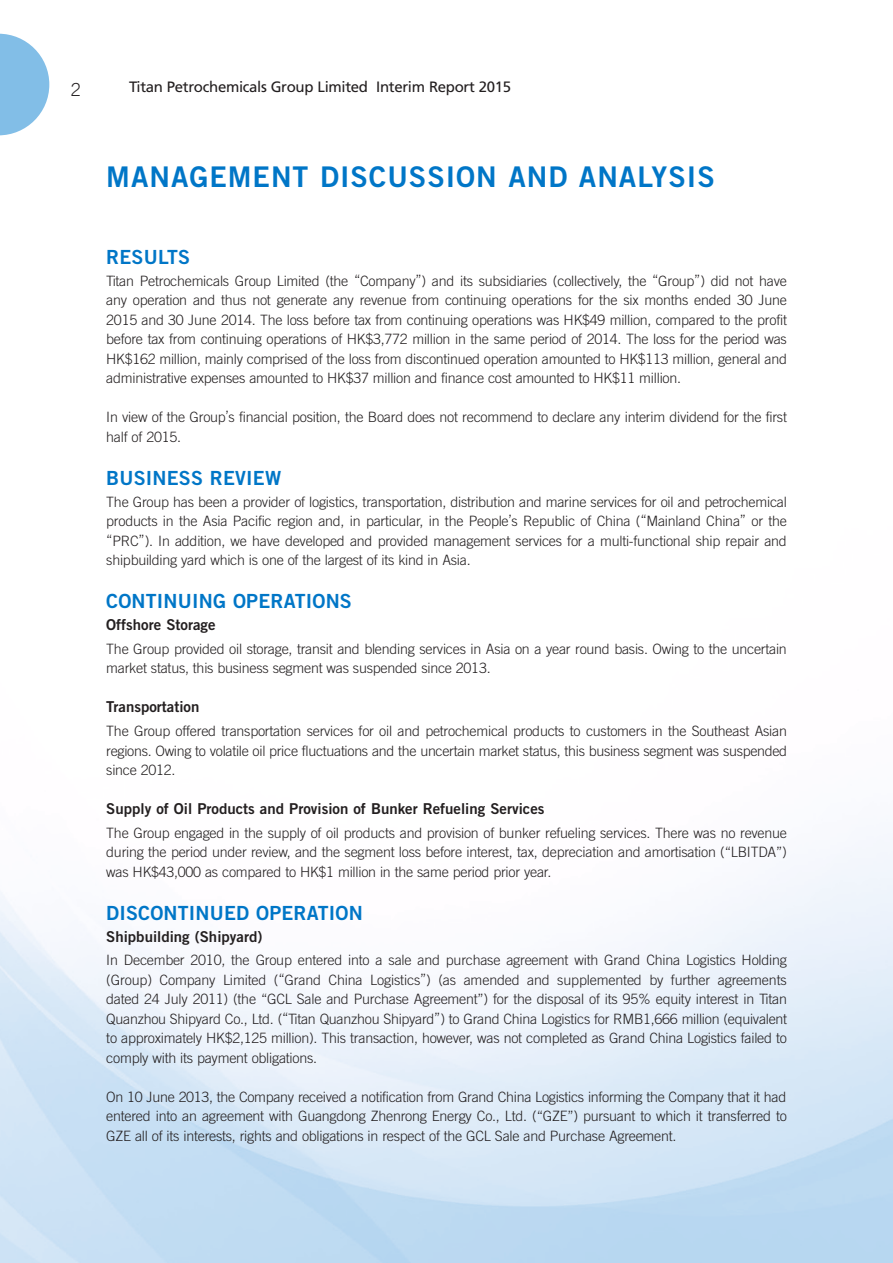
<style>
.page{position:relative;width:893px;height:1263px;background:#fff}
.page>*{position:absolute;margin:0;border:0;box-sizing:border-box;transform-origin:0 0}
.t1{font:28.5px "Trade Gothic LT Std Bd 2";letter-spacing:.035em;color:#0076c7}
.Heading_1{font:19.5px "Trade Gothic LT Std Bd 2";letter-spacing:.01em;color:#0076c7}
.t2{font:300 18px "Trade Gothic LT Std";color:#231f20}
.Heading_2{font:15px "Trade Gothic LT Std Bd 2";color:#231f20}
.t3{font:15px "Frutiger LT Std";letter-spacing:-.02em;color:#231f20}
.Body_Text{font:300 14.25px/19.5px "Trade Gothic LT Std";letter-spacing:-.015em;color:#231f20;text-align:justify}
</style>
<div class="page">
<svg style="left:0;top:34px;width:49px;height:101px"></svg>
<p class="t2" style="left:71px;top:78px;width:12px">2</p>
<p class="t3" style="left:129px;top:78px;width:384px">Titan Petrochemicals Group Limited Interim Report 2015</p>
<p class="t1" style="left:106px;top:159px;width:610px">MANAGEMENT DISCUSSION AND ANALYSIS</p>
<p class="Heading_1" style="left:106px;top:245px;width:85px">RESULTS</p>
<p class="Body_Text" style="left:106px;top:271px;width:682px">Titan Petrochemicals Group Limited (the “Company”) and its subsidiaries (collectively, the “Group”) did not have any operation and thus not generate any revenue from continuing operations for the six months ended 30 June 2015 and 30 June 2014. The loss before tax from continuing operations was HK$49 million, compared to the profit before tax from continuing operations of HK$3,772 million in the same period of 2014. The loss for the period was HK$162 million, mainly comprised of the loss from discontinued operation amounted to HK$113 million, general and administrative expenses amounted to HK$37 million and finance cost amounted to HK$11 million.</p>
<p class="Body_Text" style="left:106px;top:407px;width:682px">In view of the Group’s financial position, the Board does not recommend to declare any interim dividend for the first half of 2015.</p>
<p class="Heading_1" style="left:106px;top:466px;width:177px">BUSINESS REVIEW</p>
<p class="Body_Text" style="left:106px;top:492px;width:682px">The Group has been a provider of logistics, transportation, distribution and marine services for oil and petrochemical products in the Asia Pacific region and, in particular, in the People’s Republic of China (“Mainland China” or the “PRC”). In addition, we have developed and provided management services for a multi-functional ship repair and shipbuilding yard which is one of the largest of its kind in Asia.</p>
<p class="Heading_1" style="left:106px;top:589px;width:247px">CONTINUING OPERATIONS</p>
<p class="Heading_2" style="left:106px;top:615px;width:111px">Offshore Storage</p>
<p class="Body_Text" style="left:106px;top:639px;width:682px">The Group provided oil storage, transit and blending services in Asia on a year round basis. Owing to the uncertain market status, this business segment was suspended since 2013.</p>
<p class="Heading_2" style="left:106px;top:698px;width:95px">Transportation</p>
<p class="Body_Text" style="left:106px;top:721px;width:682px">The Group offered transportation services for oil and petrochemical products to customers in the Southeast Asian regions. Owing to volatile oil price fluctuations and the uncertain market status, this business segment was suspended since 2012.</p>
<p class="Heading_2" style="left:106px;top:799px;width:440px">Supply of Oil Products and Provision of Bunker Refueling Services</p>
<p class="Body_Text" style="left:106px;top:823px;width:682px">The Group engaged in the supply of oil products and provision of bunker refueling services. There was no revenue during the period under review, and the segment loss before interest, tax, depreciation and amortisation (“LBITDA”) was HK$43,000 as compared to HK$1 million in the same period prior year.</p>
<p class="Heading_1" style="left:106px;top:901px;width:258px">DISCONTINUED OPERATION</p>
<p class="Heading_2" style="left:106px;top:927px;width:158px">Shipbuilding (Shipyard)</p>
<p class="Body_Text" style="left:106px;top:950px;width:682px">In December 2010, the Group entered into a sale and purchase agreement with Grand China Logistics Holding (Group) Company Limited (“Grand China Logistics”) (as amended and supplemented by further agreements dated 24 July 2011) (the “GCL Sale and Purchase Agreement”) for the disposal of its 95% equity interest in Titan Quanzhou Shipyard Co., Ltd. (“Titan Quanzhou Shipyard”) to Grand China Logistics for RMB1,666 million (equivalent to approximately HK$2,125 million). This transaction, however, was not completed as Grand China Logistics failed to comply with its payment obligations.</p>
<p class="Body_Text" style="left:106px;top:1087px;width:682px">On 10 June 2013, the Company received a notification from Grand China Logistics informing the Company that it had entered into an agreement with Guangdong Zhenrong Energy Co., Ltd. (“GZE”) pursuant to which it transferred to GZE all of its interests, rights and obligations in respect of the GCL Sale and Purchase Agreement.</p>
</div>
